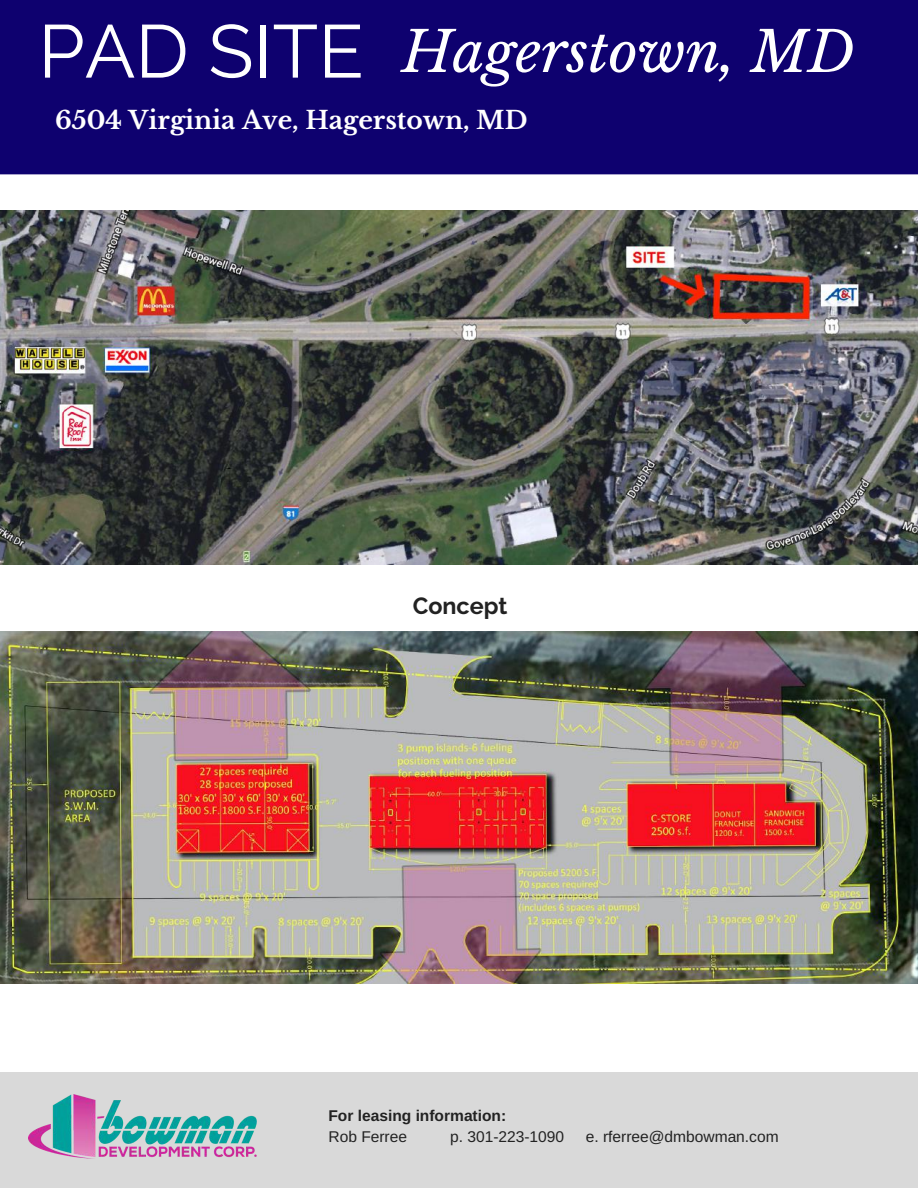
<style>
.page{position:relative;width:918px;height:1188px;background:#fff}
.page>*{position:absolute;margin:0;border:0;box-sizing:border-box;transform-origin:0 0}
.t1{font:italic 55.95px "Libre Baskerville";color:#fff}
.t2{font:700 24.9px "Libre Baskerville";color:#fff}
.t3{font:700 23.4px "Raleway";color:#222}
.t4{font:15.6px "Arimo";color:#222}
.t5{font:700 15.6px "Arimo";color:#222}
.s1{font-family:"Raleway";font-style:normal;font-size:74.7px}
</style>
<div class="page">
<div style="left:0;top:0;width:918px;height:174px;background:#0e016f"></div>
<div style="left:0;top:1072px;width:918px;height:116px;background:#d9d9d9"></div>
<img style="left:28px;top:1095px;width:228px;height:64px">
<img style="left:0;top:631px;width:918px;height:352px">
<img style="left:0;top:210px;width:918px;height:355px">
<h1 class="t1" style="left:38px;top:18px;width:818px"><span class="s1">PAD SITE</span> Hagerstown, MD</h1>
<h2 class="t2" style="left:55px;top:105px;width:474px">6504 Virginia Ave, Hagerstown, MD</h2>
<h3 class="t3" style="left:413px;top:592px;width:96px">Concept</h3>
<p class="t5" style="left:328px;top:1106px;width:179px">For leasing information:</p>
<p class="t4" style="left:328px;top:1128px;width:80px">Rob Ferree</p>
<p class="t4" style="left:450px;top:1128px;width:116px">p. 301-223-1090</p>
<p class="t4" style="left:586px;top:1128px;width:194px">e. rferree@dmbowman.com</p>
</div>
